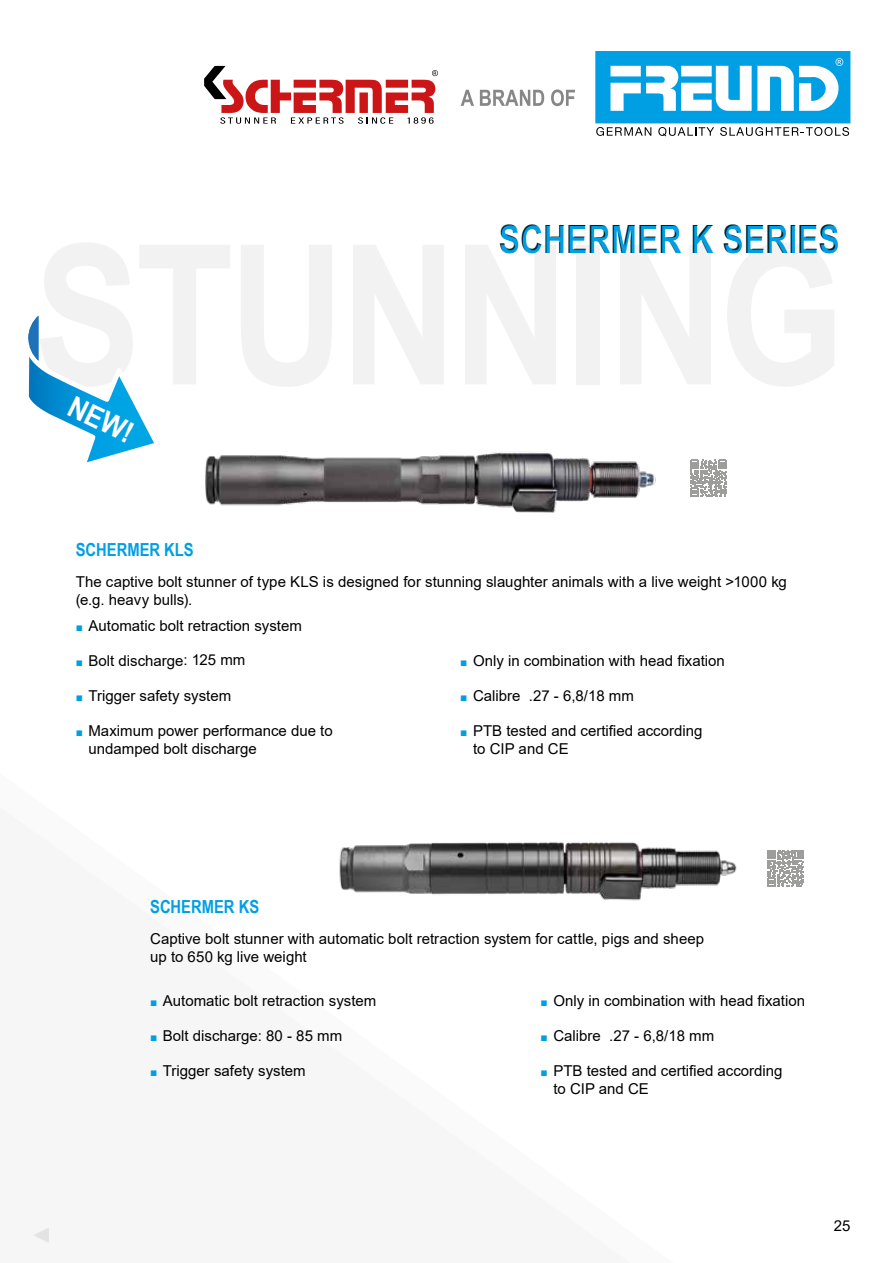
<style>
.page{position:relative;width:893px;height:1263px;background:#fff}
.page>*{position:absolute;margin:0;border:0;box-sizing:border-box;transform-origin:0 0}
.t1{font:700 39px "Arial Narrow";color:#009fe3}
.t2{font:700 29.25px "Arial Narrow";color:#fff;scale:1.08 1}
.t3{font:700 18px "Arial Narrow";color:#009fe3}
.t4{font:15px/18px "Arial";color:#000}
.s1{font-size:12px;color:#009fe3}
</style>
<div class="page">
<svg style="left:595px;top:51px;width:255px;height:85px"></svg>
<svg style="left:204px;top:66px;width:234px;height:58px"></svg>
<svg style="left:461px;top:89px;width:114px;height:17px"></svg>
<img style="left:205px;top:452px;width:451px;height:61px">
<svg style="left:690px;top:460px;width:37px;height:36px"></svg>
<svg style="left:773px;top:850px;width:31px;height:36px"></svg>
<img style="left:339px;top:842px;width:434px;height:59px">
<div style="left:431px;top:200px;width:448px;height:79px;background:#000;opacity:.75"></div>
<svg style="left:33px;top:1227px;width:16px;height:16px"></svg>
<svg style="left:28px;top:316px;width:132px;height:147px"></svg>
<h2 class="t2" style="left:80px;top:384px;width:65px;rotate:26deg">NEW!</h2>
<h1 class="t1" style="left:499px;top:210px;width:343px">SCHERMER K SERIES</h1>
<p class="t3" style="left:76px;top:536px;width:120px">SCHERMER KLS</p>
<p class="t4" style="left:76px;top:572px;width:713px">The captive bolt stunner of type KLS is designed for stunning slaughter animals with a live weight &gt;1000 kg (e.g. heavy bulls).</p>
<p class="t4" style="left:76px;top:617px;width:228px"><span class="s1">■</span> Automatic bolt retraction system</p>
<p class="t4" style="left:76px;top:652px;width:171px"><span class="s1">■</span> Bolt discharge: 125 mm</p>
<p class="t4" style="left:76px;top:687px;width:157px"><span class="s1">■</span> Trigger safety system</p>
<p class="t4" style="left:88px;top:722px;width:246px;text-indent:-13px"><span class="s1">■</span> Maximum power performance due to undamped bolt discharge</p>
<p class="t4" style="left:460px;top:652px;width:266px"><span class="s1">■</span> Only in combination with head fixation</p>
<p class="t4" style="left:460px;top:687px;width:175px"><span class="s1">■</span> Calibre .27 - 6,8/18 mm</p>
<p class="t4" style="left:473px;top:722px;width:231px;text-indent:-13px"><span class="s1">■</span> PTB tested and certified according to CIP and CE</p>
<p class="t3" style="left:150px;top:893px;width:111px">SCHERMER KS</p>
<p class="t4" style="left:150px;top:929px;width:555px">Captive bolt stunner with automatic bolt retraction system for cattle, pigs and sheep up to 650 kg live weight</p>
<p class="t4" style="left:150px;top:992px;width:228px"><span class="s1">■</span> Automatic bolt retraction system</p>
<p class="t4" style="left:150px;top:1027px;width:193px"><span class="s1">■</span> Bolt discharge: 80 - 85 mm</p>
<p class="t4" style="left:150px;top:1062px;width:157px"><span class="s1">■</span> Trigger safety system</p>
<p class="t4" style="left:541px;top:992px;width:266px"><span class="s1">■</span> Only in combination with head fixation</p>
<p class="t4" style="left:541px;top:1027px;width:175px"><span class="s1">■</span> Calibre .27 - 6,8/18 mm</p>
<p class="t4" style="left:553px;top:1062px;width:231px;text-indent:-13px"><span class="s1">■</span> PTB tested and certified according to CIP and CE</p>
<p class="t4" style="left:834px;top:1217px;width:18px">25</p>
</div>
